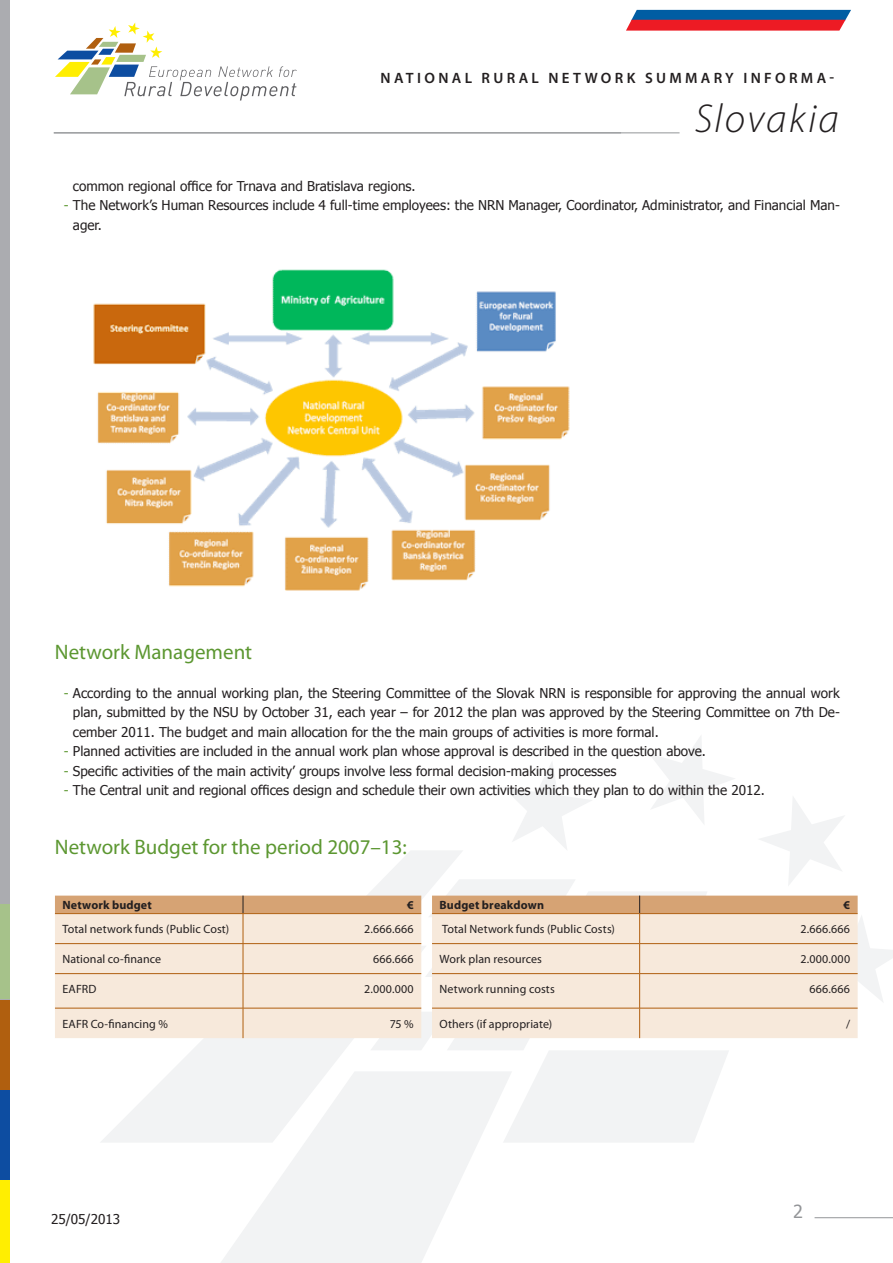
<style>
.page{position:relative;width:893px;height:1263px;background:#fff}
.page>*{position:absolute;margin:0;border:0;box-sizing:border-box;transform-origin:0 0}
.countryname{font:italic 300 40.5px "Myriad Pro";letter-spacing:.055em;color:#231f20}
.head{font:21px "Myriad Pro";color:#5c9731}
.t1{font:18px "Tahoma";color:#939598}
.NRNsummeryinfo{font:600 15px "Myriad Pro";letter-spacing:.225em;color:#231f20}
.body_bullet3{font:13.5px/19.5px "Tahoma";color:#231f20}
.table_body{font:12px "Myriad Pro";letter-spacing:.01em;color:#231f20}
.table_head{font:700 12px "Myriad Pro";letter-spacing:.015em;color:#231f20}
.s1{color:#5c9731}
</style>
<div class="page">
<svg style="left:100px;top:736px;width:793px;height:527px"></svg>
<svg style="left:55px;top:22px;width:242px;height:79px"></svg>
<hr style="left:54px;top:132px;width:626px;height:1px;background:#939598">
<div style="left:0;top:0;width:9px;height:1263px;background:#abacb0"></div>
<div style="left:0;top:1000px;width:9px;height:90px;background:#b05f0f"></div>
<div style="left:0;top:1090px;width:9px;height:90px;background:#0d4da1"></div>
<div style="left:0;top:1180px;width:9px;height:83px;background:#ffee01"></div>
<div style="left:0;top:904px;width:9px;height:94px;background:#a6c28a"></div>
<hr style="left:814px;top:1217px;width:79px;height:1px;background:#939598">
<svg style="left:626px;top:9px;width:225px;height:22px;background:#894e70"></svg>
<img style="left:93px;top:269px;width:477px;height:322px">
<div style="left:55px;top:973px;width:803px;height:65px;background:#f7e9db"></div>
<svg style="left:55px;top:896px;width:803px;height:77px;background:#edd6bf"></svg>
<hr style="left:55px;top:973px;width:188px;height:1px;background:#b05f0f">
<hr style="left:243px;top:973px;width:178px;height:1px;background:#b05f0f">
<hr style="left:243px;top:974px;width:1px;height:34px;background:#b05f0f">
<hr style="left:432px;top:973px;width:208px;height:1px;background:#b05f0f">
<hr style="left:640px;top:973px;width:218px;height:1px;background:#b05f0f">
<hr style="left:639px;top:974px;width:1px;height:34px;background:#b05f0f">
<hr style="left:243px;top:1008px;width:1px;height:30px;background:#b05f0f">
<hr style="left:639px;top:1008px;width:1px;height:30px;background:#b05f0f">
<hr style="left:55px;top:1008px;width:188px;height:1px;background:#b05f0f">
<hr style="left:243px;top:1008px;width:178px;height:1px;background:#b05f0f">
<hr style="left:432px;top:1008px;width:208px;height:1px;background:#b05f0f">
<hr style="left:640px;top:1008px;width:218px;height:1px;background:#b05f0f">
<p class="NRNsummeryinfo" style="left:381px;top:69px;width:455px">NATIONAL RURAL NETWORK SUMMARY INFORMA-</p>
<p class="countryname" style="left:695px;top:97px;width:146px">Slovakia</p>
<p class="body_bullet3" style="left:73px;top:175px;width:344px">common regional office for Trnava and Bratislava regions.</p>
<p class="body_bullet3" style="left:73px;top:195px;width:768px;text-indent:-9px"><span class="s1">-</span> The Network’s Human Resources include 4 full-time employees: the NRN Manager, Coordinator, Administrator, and Financial Man&shy;ager.</p>
<p class="head" style="left:55px;top:639px;width:199px">Network Management</p>
<p class="body_bullet3" style="left:73px;top:682px;width:768px;text-align:justify;text-indent:-9px"><span class="s1">-</span> According to the annual working plan, the Steering Committee of the Slovak NRN is responsible for approving the annual work plan, submitted by the NSU by October 31, each year – for 2012 the plan was approved by the Steering Committee on 7th De&shy;cember 2011. The budget and main allocation for the the main groups of activities is more formal.</p>
<p class="body_bullet3" style="left:64px;top:741px;width:643px"><span class="s1">-</span> Planned activities are included in the annual work plan whose approval is described in the question above.</p>
<p class="body_bullet3" style="left:64px;top:760px;width:554px"><span class="s1">-</span> Specific activities of the main activity’ groups involve less formal decision-making processes</p>
<p class="body_bullet3" style="left:64px;top:780px;width:703px"><span class="s1">-</span> The Central unit and regional offices design and schedule their own activities which they plan to do within the 2012.</p>
<p class="head" style="left:55px;top:834px;width:353px">Network Budget for the period 2007–13:</p>
<p class="table_head" style="left:62px;top:897px;width:91px">Network budget</p>
<p class="table_head" style="left:407px;top:897px;width:8px">€</p>
<p class="table_head" style="left:440px;top:897px;width:106px">Budget breakdown</p>
<p class="table_head" style="left:843px;top:897px;width:8px">€</p>
<p class="table_body" style="left:62px;top:922px;width:168px">Total network funds (Public Cost)</p>
<p class="table_body" style="left:364px;top:922px;width:51px">2.666.666</p>
<p class="table_body" style="left:442px;top:922px;width:174px">Total Network funds (Public Costs)</p>
<p class="table_body" style="left:801px;top:922px;width:51px">2.666.666</p>
<p class="table_body" style="left:62px;top:952px;width:100px">National co-finance</p>
<p class="table_body" style="left:373px;top:952px;width:42px">666.666</p>
<p class="table_body" style="left:440px;top:952px;width:104px">Work plan resources</p>
<p class="table_body" style="left:800px;top:952px;width:51px">2.000.000</p>
<p class="table_body" style="left:62px;top:982px;width:35px">EAFRD</p>
<p class="table_body" style="left:364px;top:982px;width:51px">2.000.000</p>
<p class="table_body" style="left:440px;top:982px;width:117px">Network running costs</p>
<p class="table_body" style="left:809px;top:982px;width:42px">666.666</p>
<p class="table_body" style="left:62px;top:1016px;width:107px">EAFR Co-financing %</p>
<p class="table_body" style="left:390px;top:1016px;width:26px">75 %</p>
<p class="table_body" style="left:440px;top:1016px;width:114px">Others (if appropriate)</p>
<p class="table_body" style="left:846px;top:1016px;width:6px">/</p>
<p class="body_bullet3" style="left:51px;top:1209px;width:71px">25/05/2013</p>
<h3 class="t1" style="left:793px;top:1200px;width:11px">2</h3>
</div>
